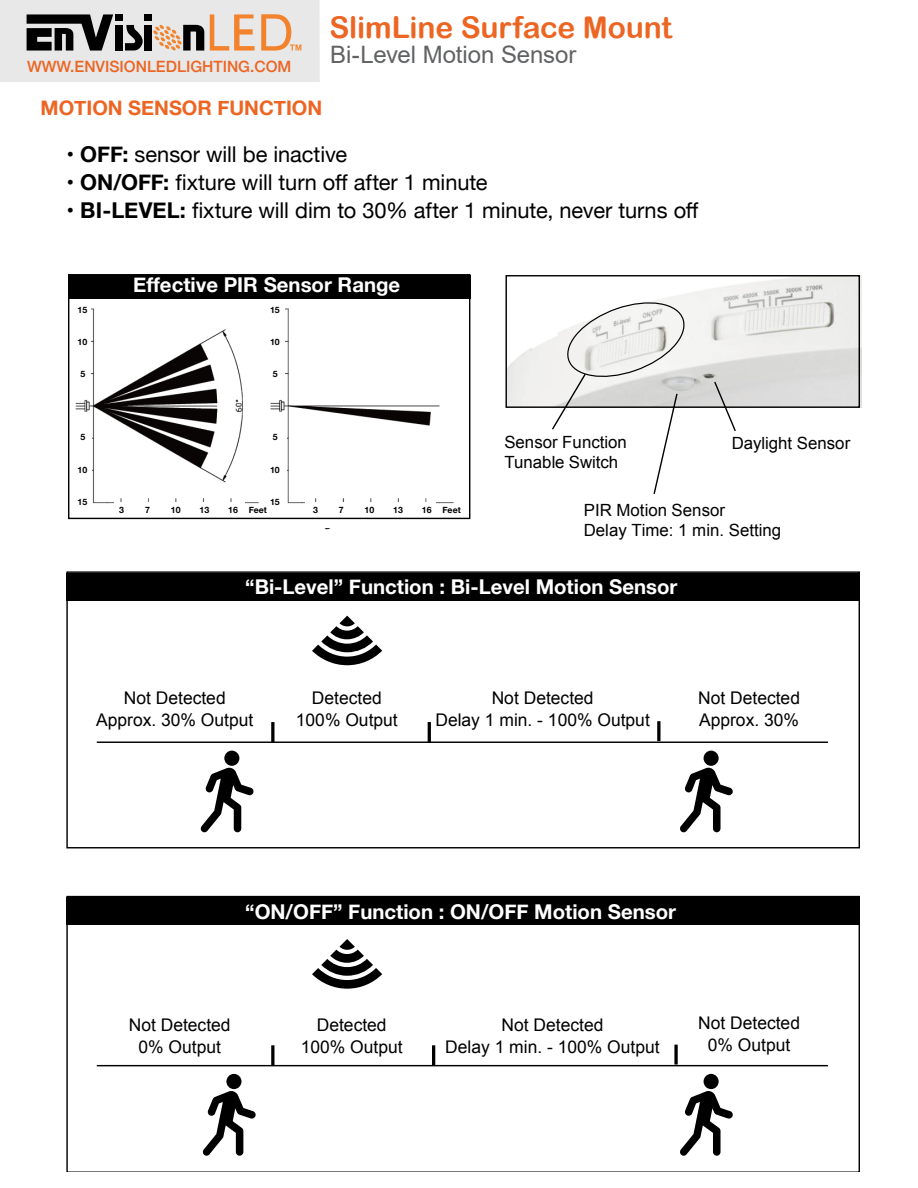
<style>
.page{position:relative;width:918px;height:1188px;background:#fff}
.page>*{position:absolute;margin:0;border:0;box-sizing:border-box;transform-origin:0 0}
.t1{font:30px "Arial Rounded MT Bold";letter-spacing:-.005em;color:#ec6523}
.t2{font:24px "Arial";letter-spacing:-.005em;color:#616264}
.t3{font:21.75px "Helvetica Neue";letter-spacing:-.005em;color:#000}
.t4{font:700 20.4px "Helvetica Neue";color:#fff}
.t5{font:700 19.95px "Helvetica Neue";color:#ec6523}
.t6{font:17.4px/21.8px "Arial";color:#000;text-align:center}
.t7{font:16.8px/20.2px "Arial";color:#000}
.t8{font:500 15.6px "Helvetica Neue";color:#ec6523}
.t9{font:700 8.7px "Helvetica Neue";color:#000}
.s1{font-weight:700}
</style>
<div class="page">
<div style="left:0;top:0;width:320px;height:82px;background:#e8e8e9"></div>
<div style="left:115px;top:25px;width:8px;height:26px;background:#000"></div>
<div style="left:115px;top:14px;width:8px;height:7px;background:#000"></div>
<div style="left:144px;top:25px;width:8px;height:26px;background:#000"></div>
<div style="left:144px;top:14px;width:8px;height:7px;background:#000"></div>
<svg style="left:27px;top:14px;width:86px;height:37px"></svg>
<svg style="left:125px;top:25px;width:18px;height:26px"></svg>
<svg style="left:210px;top:14px;width:45px;height:37px"></svg>
<svg style="left:153px;top:25px;width:51px;height:26px"></svg>
<svg style="left:261px;top:14px;width:40px;height:37px"></svg>
<img style="left:507px;top:276px;width:354px;height:131px">
<img style="left:71px;top:308px;width:388px;height:222px">
<div style="left:224px;top:751px;width:15px;height:15px;background:#000;border-radius:50%"></div>
<svg style="left:200px;top:768px;width:54px;height:64px"></svg>
<hr style="left:97px;top:742px;width:731px;height:1px;background:#000">
<hr style="left:271px;top:722px;width:3px;height:20px;background:#000">
<hr style="left:428px;top:722px;width:3px;height:20px;background:#000">
<svg style="left:657px;top:721px;width:4px;height:20px"></svg>
<div style="left:704px;top:751px;width:15px;height:15px;background:#000;border-radius:50%"></div>
<svg style="left:680px;top:768px;width:53px;height:64px"></svg>
<svg style="left:312px;top:616px;width:70px;height:49px"></svg>
<div style="left:186px;top:512px;width:161px;height:16px;background:#fff"></div>
<svg style="left:551px;top:296px;width:139px;height:198px"></svg>
<svg style="left:713px;top:380px;width:24px;height:51px"></svg>
<div style="left:505px;top:275px;width:355px;height:133px;border:1px solid #000"></div>
<div style="left:68px;top:274px;width:402px;height:245px;border:1px solid #000"></div>
<div style="left:68px;top:276px;width:402px;height:23px;background:#000"></div>
<div style="left:66px;top:573px;width:794px;height:27px;background:#000"></div>
<svg style="left:66px;top:896px;width:794px;height:276px"></svg>
<div style="left:66px;top:898px;width:794px;height:27px;background:#000"></div>
<div style="left:114px;top:503px;width:131px;height:10px;background:#fff"></div>
<div style="left:305px;top:503px;width:131px;height:10px;background:#fff"></div>
<div style="left:77px;top:303px;width:13px;height:94px;background:#fff"></div>
<div style="left:77px;top:422px;width:15px;height:94px;background:#fff"></div>
<div style="left:270px;top:303px;width:15px;height:94px;background:#fff"></div>
<div style="left:270px;top:422px;width:17px;height:94px;background:#fff"></div>
<p class="t8" style="left:27px;top:54px;width:266px">WWW.ENVISIONLEDLIGHTING.COM</p>
<h1 class="t1" style="left:329px;top:9px;width:344px">SlimLine Surface Mount</h1>
<h2 class="t2" style="left:330px;top:38px;width:248px">Bi-Level Motion Sensor</h2>
<p class="t5" style="left:41px;top:93px;width:283px">MOTION SENSOR FUNCTION</p>
<p class="t3" style="left:67px;top:139px;width:282px">• <span class="s1">OFF:</span> sensor will be inactive</p>
<p class="t3" style="left:67px;top:167px;width:423px">• <span class="s1">ON/OFF:</span> fixture will turn off after 1 minute</p>
<p class="t3" style="left:67px;top:194px;width:634px">• <span class="s1">BI-LEVEL:</span> fixture will dim to 30% after 1 minute, never turns off</p>
<p class="t4" style="left:133px;top:269px;width:269px">Effective PIR Sensor Range</p>
<p class="t9" style="left:77px;top:303px;width:11px">15</p>
<p class="t9" style="left:270px;top:303px;width:11px">15</p>
<p class="t9" style="left:77px;top:335px;width:11px">10</p>
<p class="t9" style="left:270px;top:335px;width:11px">10</p>
<p class="t9" style="left:80px;top:367px;width:6px">5</p>
<p class="t9" style="left:273px;top:367px;width:6px">5</p>
<p class="t9" style="left:80px;top:430px;width:6px">5</p>
<p class="t9" style="left:273px;top:430px;width:6px">5</p>
<p class="t9" style="left:77px;top:463px;width:11px">10</p>
<p class="t9" style="left:270px;top:463px;width:11px">10</p>
<p class="t9" style="left:77px;top:495px;width:11px">15</p>
<p class="t9" style="left:270px;top:495px;width:11px">15</p>
<p class="t9" style="left:119px;top:503px;width:6px">3</p>
<p class="t9" style="left:145px;top:503px;width:6px">7</p>
<p class="t9" style="left:171px;top:503px;width:11px">10</p>
<p class="t9" style="left:200px;top:503px;width:11px">13</p>
<p class="t9" style="left:228px;top:503px;width:40px">16 Feet</p>
<p class="t9" style="left:313px;top:503px;width:6px">3</p>
<p class="t9" style="left:339px;top:503px;width:6px">7</p>
<p class="t9" style="left:365px;top:503px;width:11px">10</p>
<p class="t9" style="left:393px;top:503px;width:11px">13</p>
<p class="t9" style="left:422px;top:503px;width:40px">16 Feet</p>
<p class="t7" style="left:504px;top:432px;width:124px">Sensor Function<br>Tunable Switch</p>
<p class="t7" style="left:584px;top:500px;width:199px">PIR Motion Sensor<br>Delay Time: 1 min. Setting</p>
<p class="t7" style="left:732px;top:433px;width:120px">Daylight Sensor</p>
<p class="t4" style="left:245px;top:571px;width:434px">“Bi-Level” Function : Bi-Level Motion Sensor</p>
<p class="t6" style="left:96px;top:688px;width:159px">Not Detected<br>Approx. 30% Output</p>
<p class="t6" style="left:296px;top:688px;width:103px">Detected<br>100% Output</p>
<p class="t6" style="left:435px;top:688px;width:216px">Not Detected<br>Delay 1 min. - 100% Output</p>
<p class="t6" style="left:698px;top:688px;width:103px;text-align:left">Not Detected<br>Approx. 30%</p>
<p class="t4" style="left:245px;top:896px;width:432px">“ON/OFF” Function : ON/OFF Motion Sensor</p>
<p class="t6" style="left:129px;top:1015px;width:103px">Not Detected<br>0% Output</p>
<p class="t6" style="left:301px;top:1015px;width:103px">Detected<br>100% Output</p>
<p class="t6" style="left:445px;top:1015px;width:216px">Not Detected<br>Delay 1 min. - 100% Output</p>
<p class="t6" style="left:698px;top:1012px;width:103px">Not Detected<br>0% Output</p>
</div>
